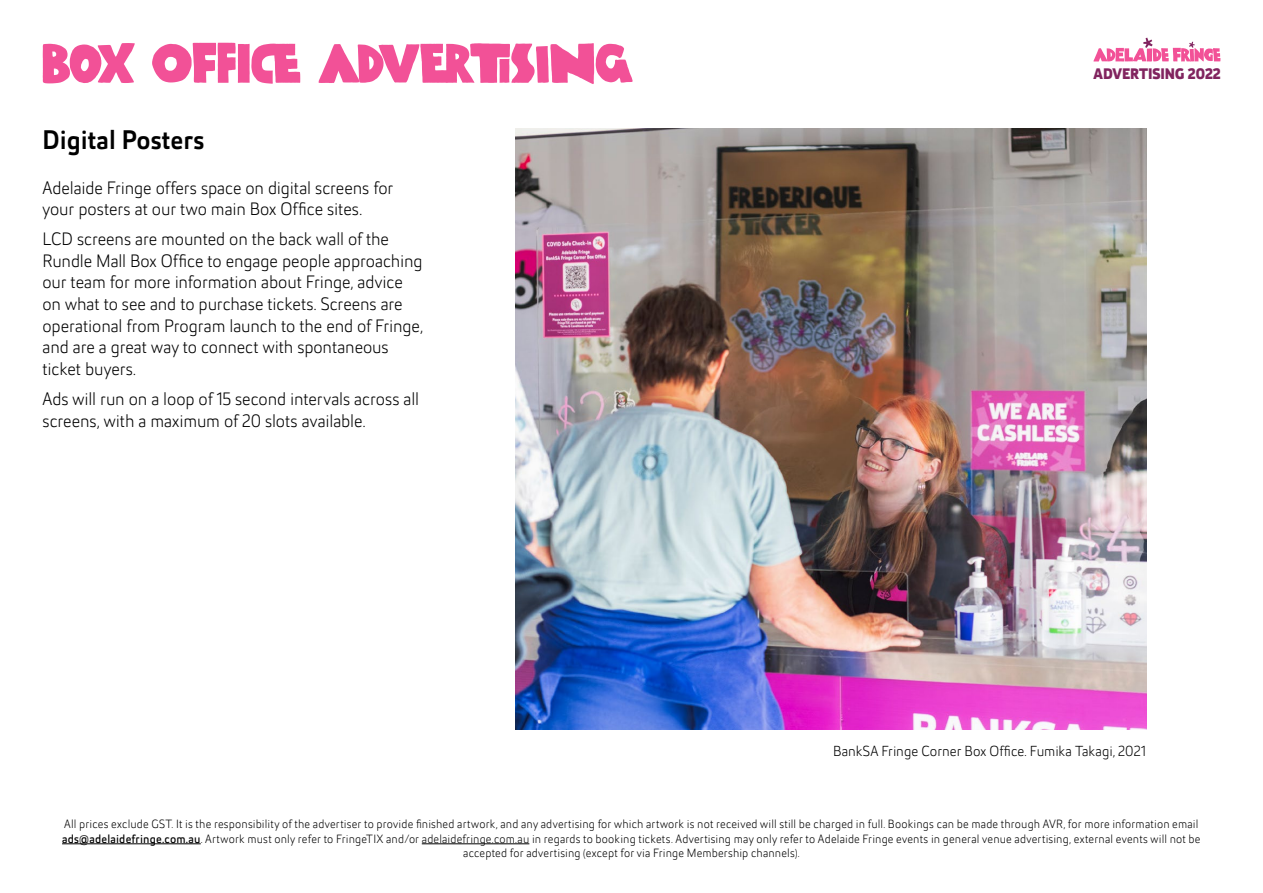
<style>
.page{position:relative;width:1263px;height:893px;background:#fff}
.page>*{position:absolute;margin:0;border:0;box-sizing:border-box;transform-origin:0 0}
.t1{font:51px "Kokoschka";letter-spacing:.01em;color:#f25197}
.t2{font:500 27px "Helia Core";color:#000}
.t3{font:300 18px/21.6px "Helia Core";letter-spacing:-.005em;color:#000}
.t4{font:900 15.3px "Helia Core";letter-spacing:-.01em;color:#81245f}
.t5{font:300 14.55px "Helia Core";color:#000}
.t6{font:300 12px/14.4px "Helia Core";letter-spacing:.015em;color:#000;text-align:center}
.s1{font-weight:400}
</style>
<div class="page">
<hr style="left:62px;top:843px;width:139px;height:1px;background:#000">
<hr style="left:422px;top:843px;width:107px;height:1px;background:#000">
<svg style="left:1093px;top:38px;width:127px;height:24px"></svg>
<img style="left:515px;top:128px;width:631px;height:602px">
<h1 class="t1" style="left:43px;top:33px;width:591px">BOX OFFICE ADVERTISING</h1>
<h2 class="t2" style="left:43px;top:121px;width:163px">Digital Posters</h2>
<h3 class="t3" style="left:43px;top:176px;width:352px">Adelaide Fringe offers space on digital screens for your posters at our two main Box Office sites.</h3>
<p class="t3" style="left:43px;top:228px;width:382px">LCD screens are mounted on the back wall of the Rundle Mall Box Office to engage people approaching our team for more information about Fringe, advice on what to see and to purchase tickets. Screens are operational from Program launch to the end of Fringe, and are a great way to connect with spontaneous ticket buyers.</p>
<h3 class="t3" style="left:43px;top:388px;width:378px">Ads will run on a loop of 15 second intervals across all screens, with a maximum of 20 slots available.</h3>
<p class="t4" style="left:1093px;top:63px;width:129px">ADVERTISING 2022</p>
<p class="t5" style="left:833px;top:742px;width:315px">BankSA Fringe Corner Box Office. Fumika Takagi, 2021</p>
<p class="t6" style="left:62px;top:817px;width:1140px">All prices exclude GST. It is the responsibility of the advertiser to provide finished artwork, and any advertising for which artwork is not received will still be charged in full. Bookings can be made through AVR, for more information email <span class="s1">ads@adelaidefringe.com.au</span>. Artwork must only refer to FringeTIX and/or adelaidefringe.com.au in regards to booking tickets. Advertising may only refer to Adelaide Fringe events in general venue advertising, external events will not be accepted for advertising (except for via Fringe Membership channels).</p>
</div>
